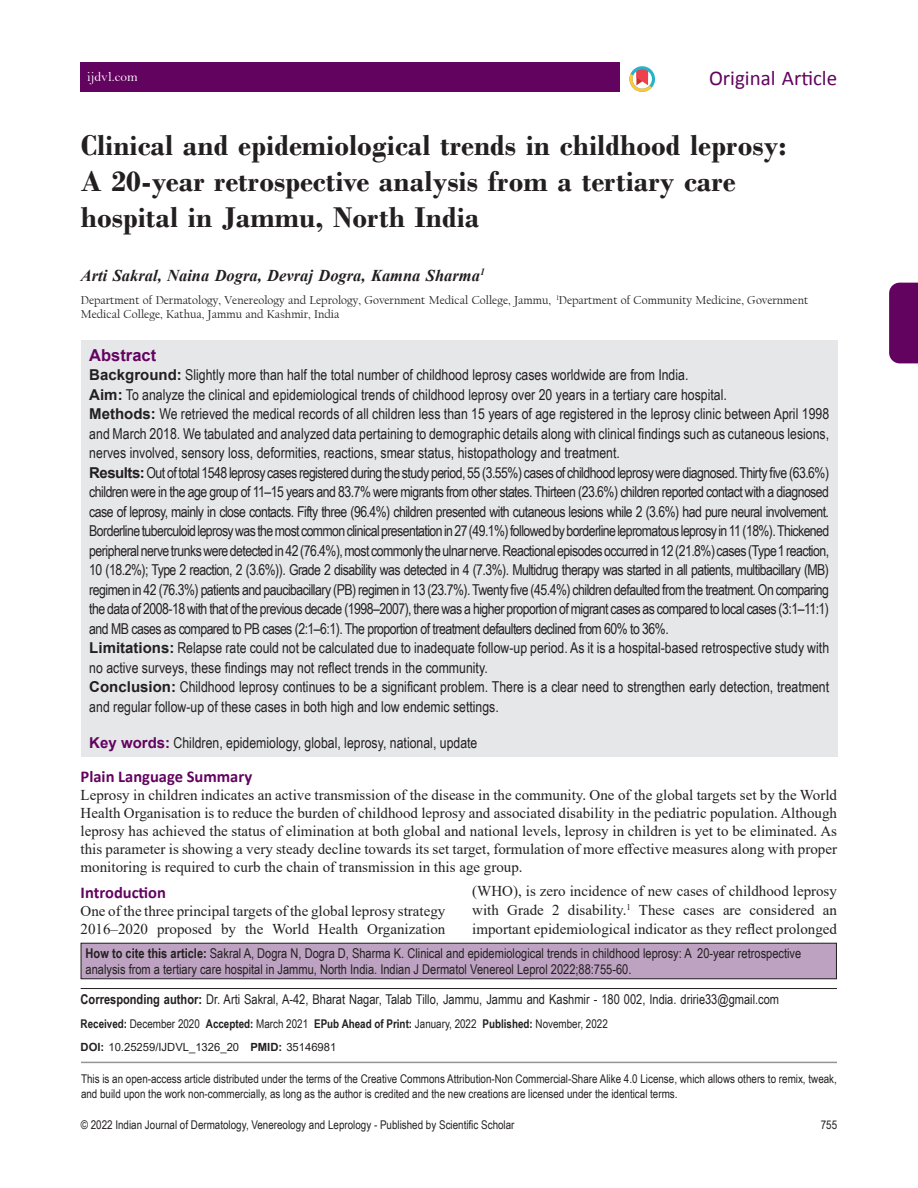
<style>
.page{position:relative;width:918px;height:1188px;background:#fff}
.page>*{position:absolute;margin:0;border:0;box-sizing:border-box;transform-origin:0 0}
.t1{font:700 30px/36px "Bodoni";color:#231f20}
.t2{font:21px "Calibri";color:#630360}
.t3{font:italic 700 16.5px "Times New Roman";color:#231f20}
.t4{font:700 16.5px "Calibri";color:#630360}
.t5{font:700 16.5px "Arial";color:#630360}
.t6{font:15px/19.5px "Arial Narrow";letter-spacing:-.035em;color:#231f20}
.t7{font:15px/18px "Times New Roman";color:#231f20;text-align:justify}
.t8{font:15px "Arial Narrow";color:#231f20}
.t9{font:13.5px/16.5px "Arial Narrow";color:#231f20}
.t10{font:13.5px "Bell";color:#fff}
.t11{font:12px/15px "Arial Narrow";color:#231f20}
.t12{font:12px/14.4px "Californian FB";color:#231f20}
.t13{font:11.25px "Arial";color:#231f20}
.s1{font-family:"Arial";font-weight:700}
.s2{font-family:"Arial";font-weight:700;color:#630360}
.s3{font-weight:700}
</style>
<div class="page">
<div style="left:889px;top:283px;width:29px;height:80px;background:#630360"></div>
<div style="left:81px;top:340px;width:757px;height:417px;background:#e6e7e9"></div>
<div style="left:81px;top:62px;width:539px;height:30px;background:#630360"></div>
<svg style="left:629px;top:66px;width:26px;height:26px"></svg>
<div style="left:81px;top:943px;width:755px;height:36px;background:#bda3c1"></div>
<div style="left:81px;top:943px;width:756px;height:36px;border:1px solid #231f20"></div>
<hr style="left:81px;top:1062px;width:756px;height:1px;background:#939598">
<hr style="left:81px;top:988px;width:756px;height:1px;background:#231f20">
<p class="t10" style="left:87px;top:69px;width:52px">ijdvl.com</p>
<h2 class="t2" style="left:709px;top:65px;width:130px">Original Article</h2>
<h1 class="t1" style="left:81px;top:127px;width:707px">Clinical and epidemiological trends in childhood leprosy:<br>A 20-year retrospective analysis from a tertiary care hospital in Jammu, North India</h1>
<p class="t3" style="left:81px;top:264px;width:406px">Arti Sakral, Naina Dogra, Devraj Dogra, Kamna Sharma<sup>1</sup></p>
<p class="t12" style="left:81px;top:293px;width:729px">Department of Dermatology, Venereology and Leprology, Government Medical College, Jammu, <sup>1</sup>Department of Community Medicine, Government<br>Medical College, Kathua, Jammu and Kashmir, India</p>
<p class="t5" style="left:89px;top:343px;width:68px">Abstract</p>
<p class="t6" style="left:89px;top:364px;width:741px"><span class="s1">Background:</span> Slightly more than half the total number of childhood leprosy cases worldwide are from India.<br><span class="s1">Aim:</span> To analyze the clinical and epidemiological trends of childhood leprosy over 20 years in a tertiary care hospital.<br><span class="s1">Methods:</span> We retrieved the medical records of all children less than 15 years of age registered in the leprosy clinic between April 1998 and March 2018. We tabulated and analyzed data pertaining to demographic details along with clinical findings such as cutaneous lesions, nerves involved, sensory loss, deformities, reactions, smear status, histopathology and treatment.<br><span class="s1">Results:</span> Out of total 1548 leprosy cases registered during the study period, 55 (3.55%) cases of childhood leprosy were diagnosed. Thirty five (63.6%) children were in the age group of 11–15 years and 83.7% were migrants from other states. Thirteen (23.6%) children reported contact with a diagnosed case of leprosy, mainly in close contacts. Fifty three (96.4%) children presented with cutaneous lesions while 2 (3.6%) had pure neural involvement.<br>Borderline tuberculoid leprosy was the most common clinical presentation in 27 (49.1%) followed by borderline lepromatous leprosy in 11 (18%). Thickened peripheral nerve trunks were detected in 42 (76.4%), most commonly the ulnar nerve. Reactional episodes occurred in 12 (21.8%) cases (Type1 reaction, 10 (18.2%); Type 2 reaction, 2 (3.6%)). Grade 2 disability was detected in 4 (7.3%). Multidrug therapy was started in all patients, multibacillary (MB) regimen in 42 (76.3%) patients and paucibacillary (PB) regimen in 13 (23.7%). Twenty five (45.4%) children defaulted from the treatment. On comparing the data of 2008-18 with that of the previous decade (1998–2007), there was a higher proportion of migrant cases as compared to local cases (3:1–11:1) and MB cases as compared to PB cases (2:1–6:1). The proportion of treatment defaulters declined from 60% to 36%.<br><span class="s1">Limitations:</span> Relapse rate could not be calculated due to inadequate follow-up period. As it is a hospital-based retrospective study with no active surveys, these findings may not reflect trends in the community.<br><span class="s1">Conclusion:</span> Childhood leprosy continues to be a significant problem. There is a clear need to strengthen early detection, treatment and regular follow-up of these cases in both high and low endemic settings.</p>
<p class="t8" style="left:89px;top:732px;width:390px"><span class="s2">Key words:</span> Children, epidemiology, global, leprosy, national, update</p>
<p class="t4" style="left:81px;top:765px;width:173px">Plain Language Summary</p>
<p class="t7" style="left:81px;top:786px;width:758px">Leprosy in children indicates an active transmission of the disease in the community. One of the global targets set by the World Health Organisation is to reduce the burden of childhood leprosy and associated disability in the pediatric population. Although leprosy has achieved the status of elimination at both global and national levels, leprosy in children is yet to be eliminated. As this parameter is showing a very steady decline towards its set target, formulation of more effective measures along with proper monitoring is required to curb the chain of transmission in this age group.</p>
<p class="t4" style="left:81px;top:881px;width:87px">Introduction</p>
<p class="t7" style="left:81px;top:901px;width:366px">One of the three principal targets of the global leprosy strategy<br>2016–2020 proposed by the World Health Organization</p>
<p class="t7" style="left:472px;top:881px;width:366px;line-height:19px">(WHO), is zero incidence of new cases of childhood leprosy with Grade 2 disability.<sup>1</sup> These cases are considered an important epidemiological indicator as they reflect prolonged</p>
<p class="t9" style="left:86px;top:944px;width:717px"><span class="s3">How to cite this article:</span> Sakral A, Dogra N, Dogra D, Sharma K. Clinical and epidemiological trends in childhood leprosy: A 20-year retrospective analysis from a tertiary care hospital in Jammu, North India. Indian J Dermatol Venereol Leprol 2022;88:755-60.</p>
<p class="t9" style="left:81px;top:990px;width:700px"><span class="s3">Corresponding author:</span> Dr. Arti Sakral, A-42, Bharat Nagar, Talab Tillo, Jammu, Jammu and Kashmir - 180 002, India. dririe33@gmail.com</p>
<p class="t11" style="left:81px;top:1016px;width:529px"><span class="s3">Received:</span> December 2020 <span class="s3">Accepted:</span> March 2021 <span class="s3">EPub Ahead of Print:</span> January, 2022 <span class="s3">Published:</span> November, 2022</p>
<p class="t13" style="left:81px;top:1039px;width:257px"><span class="s3">DOI:</span> 10.25259/IJDVL_1326_20 <span class="s3">PMID:</span> 35146981</p>
<p class="t11" style="left:81px;top:1070px;width:757px">This is an open-access article distributed under the terms of the Creative Commons Attribution-Non Commercial-Share Alike 4.0 License, which allows others to remix, tweak, and build upon the work non-commercially, as long as the author is credited and the new creations are licensed under the identical terms.</p>
<p class="t11" style="left:81px;top:1116px;width:435px">© 2022 Indian Journal of Dermatology, Venereology and Leprology - Published by Scientific Scholar</p>
<p class="t11" style="left:821px;top:1116px;width:18px">755</p>
</div>
